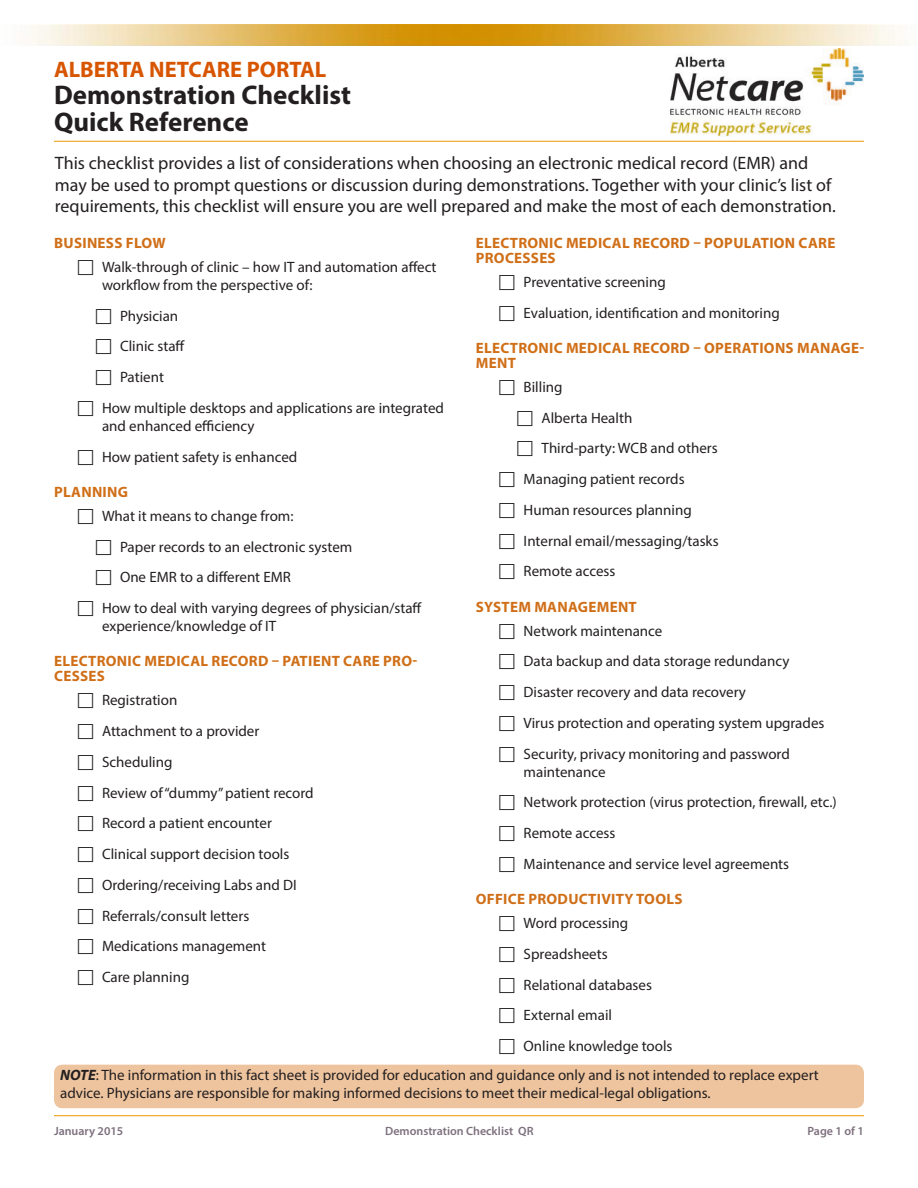
<style>
.page{position:relative;width:918px;height:1188px;background:#fff}
.page>*{position:absolute;margin:0;border:0;box-sizing:border-box;transform-origin:0 0}
.t1{font:700 27px/27px "Myriad Pro";color:#231f20}
.t2{font:700 22.5px "Myriad Pro";color:#d85500}
.text{font:18px/21.6px "Myriad Pro";color:#231f20}
.text-2{font:15px/18px "Myriad Pro";color:#231f20}
.topic_header3{font:700 15px/15px "Myriad Pro";letter-spacing:.02em;color:#d06f18}
.t3{font:600 12px "Myriad Pro";color:#7d707d}
.s1{font-weight:700;font-style:italic}
</style>
<div class="page">
<img style="left:671px;top:49px;width:193px;height:87px">
<img style="left:31px;top:25px;width:871px;height:21px">
<hr style="left:54px;top:141px;width:810px;height:1px;background:#efa41e">
<hr style="left:54px;top:1115px;width:810px;height:1px;background:#efa41e">
<div style="left:54px;top:1065px;width:810px;height:43px;background:#eec49e;border-radius:8px"></div>
<h2 class="t2" style="left:54px;top:55px;width:274px">ALBERTA NETCARE PORTAL</h2>
<h1 class="t1" style="left:54px;top:81px;width:299px">Demonstration Checklist<br>Quick Reference</h1>
<p class="text" style="left:55px;top:152px;width:782px">This checklist provides a list of considerations when choosing an electronic medical record (EMR) and may be used to prompt questions or discussion during demonstrations. Together with your clinic’s list of requirements, this checklist will ensure you are well prepared and make the most of each demonstration.</p>
<p class="topic_header3" style="left:54px;top:235px;width:113px">BUSINESS FLOW</p>
<p class="text-2" style="left:102px;top:258px;width:336px">Walk-through of clinic – how IT and automation affect workflow from the perspective of:</p>
<p class="text-2" style="left:120px;top:306px;width:60px">Physician</p>
<p class="text-2" style="left:120px;top:337px;width:66px">Clinic staff</p>
<p class="text-2" style="left:120px;top:368px;width:45px">Patient</p>
<p class="text-2" style="left:102px;top:399px;width:343px">How multiple desktops and applications are integrated and enhanced efficiency</p>
<p class="text-2" style="left:102px;top:447px;width:197px">How patient safety is enhanced</p>
<p class="topic_header3" style="left:54px;top:484px;width:75px">PLANNING</p>
<p class="text-2" style="left:102px;top:507px;width:193px">What it means to change from:</p>
<p class="text-2" style="left:120px;top:537px;width:234px">Paper records to an electronic system</p>
<p class="text-2" style="left:120px;top:568px;width:172px">One EMR to a different EMR</p>
<p class="text-2" style="left:102px;top:599px;width:321px">How to deal with varying degrees of physician/staff experience/knowledge of IT</p>
<p class="topic_header3" style="left:54px;top:653px;width:365px">ELECTRONIC MEDICAL RECORD – PATIENT CARE PRO-<br>CESSES</p>
<p class="text-2" style="left:102px;top:691px;width:77px">Registration</p>
<p class="text-2" style="left:102px;top:722px;width:159px">Attachment to a provider</p>
<p class="text-2" style="left:102px;top:753px;width:72px">Scheduling</p>
<p class="text-2" style="left:102px;top:783px;width:213px">Review of “dummy” patient record</p>
<p class="text-2" style="left:102px;top:814px;width:171px">Record a patient encounter</p>
<p class="text-2" style="left:102px;top:845px;width:189px">Clinical support decision tools</p>
<p class="text-2" style="left:102px;top:876px;width:196px">Ordering/receiving Labs and DI</p>
<p class="text-2" style="left:102px;top:906px;width:149px">Referrals/consult letters</p>
<p class="text-2" style="left:102px;top:937px;width:166px">Medications management</p>
<p class="text-2" style="left:102px;top:968px;width:89px">Care planning</p>
<p class="topic_header3" style="left:476px;top:235px;width:361px">ELECTRONIC MEDICAL RECORD – POPULATION CARE<br>PROCESSES</p>
<p class="text-2" style="left:524px;top:273px;width:144px">Preventative screening</p>
<p class="text-2" style="left:524px;top:303px;width:258px">Evaluation, identification and monitoring</p>
<p class="topic_header3" style="left:476px;top:340px;width:390px">ELECTRONIC MEDICAL RECORD – OPERATIONS MANAGE-<br>MENT</p>
<p class="text-2" style="left:524px;top:378px;width:40px">Billing</p>
<p class="text-2" style="left:542px;top:408px;width:92px">Alberta Health</p>
<p class="text-2" style="left:542px;top:439px;width:178px">Third-party: WCB and others</p>
<p class="text-2" style="left:524px;top:470px;width:163px">Managing patient records</p>
<p class="text-2" style="left:524px;top:501px;width:170px">Human resources planning</p>
<p class="text-2" style="left:524px;top:531px;width:196px">Internal email/messaging/tasks</p>
<p class="text-2" style="left:524px;top:562px;width:93px">Remote access</p>
<p class="topic_header3" style="left:476px;top:599px;width:163px">SYSTEM MANAGEMENT</p>
<p class="text-2" style="left:524px;top:621px;width:140px">Network maintenance</p>
<p class="text-2" style="left:524px;top:652px;width:267px">Data backup and data storage redundancy</p>
<p class="text-2" style="left:524px;top:683px;width:224px">Disaster recovery and data recovery</p>
<p class="text-2" style="left:524px;top:714px;width:302px">Virus protection and operating system upgrades</p>
<p class="text-2" style="left:524px;top:744px;width:268px">Security, privacy monitoring and password maintenance</p>
<p class="text-2" style="left:524px;top:793px;width:315px">Network protection (virus protection, firewall, etc.)</p>
<p class="text-2" style="left:524px;top:824px;width:93px">Remote access</p>
<p class="text-2" style="left:524px;top:855px;width:267px">Maintenance and service level agreements</p>
<p class="topic_header3" style="left:476px;top:891px;width:208px">OFFICE PRODUCTIVITY TOOLS</p>
<p class="text-2" style="left:524px;top:914px;width:106px">Word processing</p>
<p class="text-2" style="left:524px;top:945px;width:86px">Spreadsheets</p>
<p class="text-2" style="left:524px;top:975px;width:130px">Relational databases</p>
<p class="text-2" style="left:524px;top:1006px;width:90px">External email</p>
<p class="text-2" style="left:524px;top:1037px;width:150px">Online knowledge tools</p>
<p class="text-2" style="left:60px;top:1066px;width:760px"><span class="s1">NOTE</span>: The information in this fact sheet is provided for education and guidance only and is not intended to replace expert advice. Physicians are responsible for making informed decisions to meet their medical-legal obligations.</p>
<p class="t3" style="left:54px;top:1123px;width:71px">January 2015</p>
<p class="t3" style="left:385px;top:1123px;width:150px">Demonstration Checklist QR</p>
<p class="t3" style="left:807px;top:1123px;width:58px">Page 1 of 1</p>
</div>
